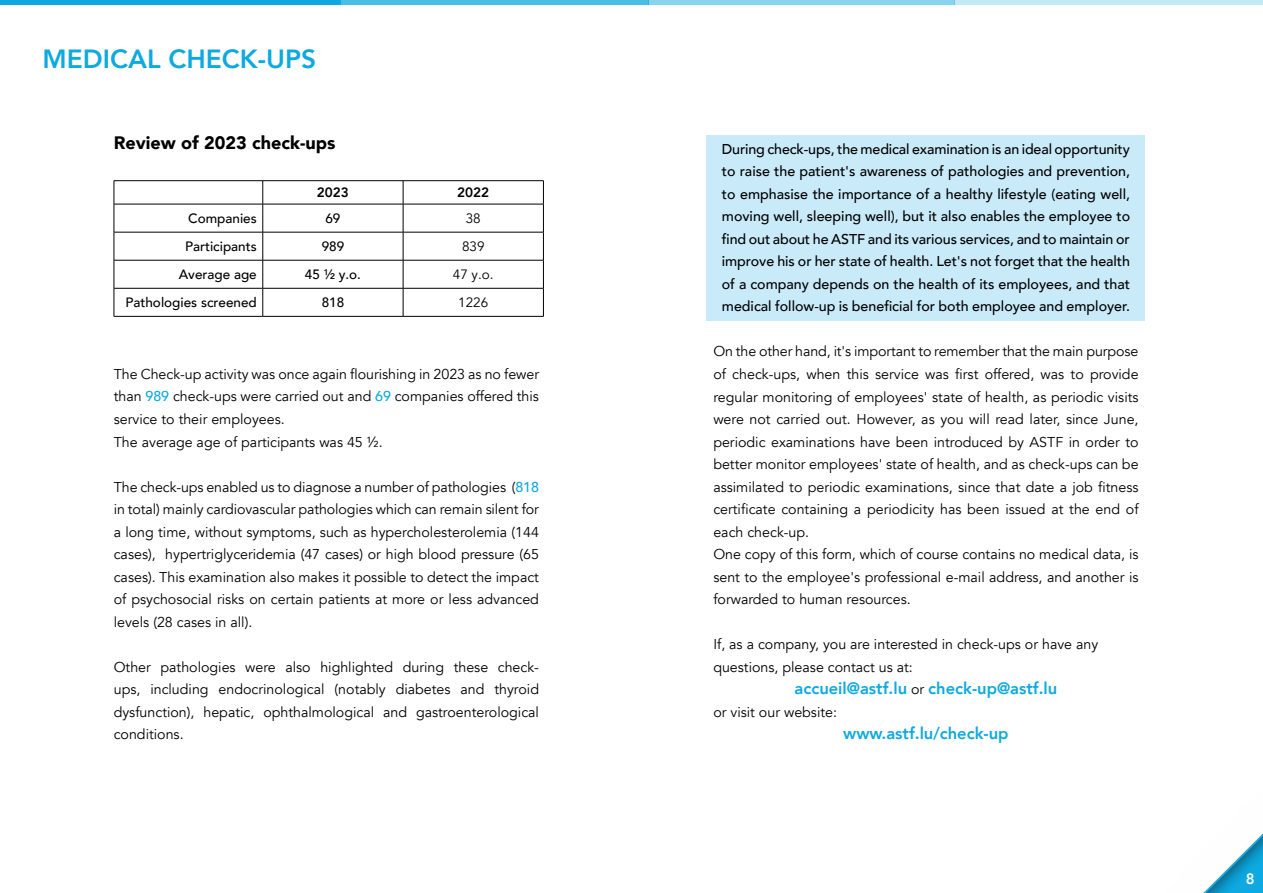
<style>
.page{position:relative;width:1263px;height:893px;background:#fff}
.page>*{position:absolute;margin:0;border:0;box-sizing:border-box;transform-origin:0 0}
.t1{font:800 26.25px "Avenir";color:#0da9e0}
.t2{font:900 18px "Avenir";color:#000}
.t3{font:800 16.5px "Avenir";color:#0da9e0}
.t4{font:800 15px "Avenir";color:#fff}
.t5{font:14.25px/22.5px "Avenir";color:#000}
.t6{font:500 14.25px/22.5px "Avenir";color:#000;text-align:justify}
.t7{font:500 13.5px "Avenir";color:#000}
.t8{font:13.5px "Avenir";color:#000}
.t9{font:800 13.5px "Avenir";color:#000}
.s1{font-weight:500;color:#0da9e0}
.s2{font-weight:400;font-size:14.25px;color:#000}
</style>
<div class="page">
<img style="left:1203px;top:833px;width:60px;height:60px">
<hr style="left:0;top:0;width:340px;height:4px;background:#0da9e0">
<hr style="left:340px;top:0;width:308px;height:4px;background:#49bee7">
<hr style="left:648px;top:0;width:307px;height:4px;background:#86d4ef">
<hr style="left:955px;top:0;width:308px;height:4px;background:#c3e9f7">
<hr style="left:114px;top:180px;width:149px;height:1px;background:#000">
<hr style="left:263px;top:180px;width:140px;height:1px;background:#000">
<hr style="left:403px;top:180px;width:141px;height:1px;background:#000">
<hr style="left:114px;top:204px;width:149px;height:1px;background:#000">
<hr style="left:263px;top:204px;width:140px;height:1px;background:#000">
<hr style="left:403px;top:204px;width:141px;height:1px;background:#000">
<hr style="left:114px;top:232px;width:149px;height:1px;background:#000">
<hr style="left:263px;top:232px;width:140px;height:1px;background:#000">
<hr style="left:403px;top:232px;width:141px;height:1px;background:#000">
<hr style="left:114px;top:260px;width:149px;height:1px;background:#000">
<hr style="left:263px;top:260px;width:140px;height:1px;background:#000">
<hr style="left:403px;top:260px;width:141px;height:1px;background:#000">
<hr style="left:114px;top:288px;width:149px;height:1px;background:#000">
<svg style="left:114px;top:181px;width:1px;height:135px"></svg>
<hr style="left:263px;top:288px;width:140px;height:1px;background:#000">
<svg style="left:262px;top:181px;width:1px;height:135px"></svg>
<hr style="left:403px;top:288px;width:141px;height:1px;background:#000">
<svg style="left:403px;top:181px;width:1px;height:135px"></svg>
<svg style="left:543px;top:181px;width:1px;height:135px"></svg>
<hr style="left:114px;top:316px;width:149px;height:1px;background:#000">
<hr style="left:263px;top:316px;width:140px;height:1px;background:#000">
<hr style="left:403px;top:316px;width:141px;height:1px;background:#000">
<div style="left:707px;top:135px;width:438px;height:186px;background:#c9ebf9"></div>
<h1 class="t1" style="left:43px;top:38px;width:275px">MEDICAL CHECK-UPS</h1>
<p class="t2" style="left:114px;top:128px;width:223px">Review of 2023 check-ups</p>
<p class="t9" style="left:317px;top:182px;width:33px">2023</p>
<p class="t9" style="left:457px;top:182px;width:33px">2022</p>
<p class="t7" style="left:188px;top:207px;width:70px">Companies</p>
<p class="t7" style="left:325px;top:207px;width:17px">69</p>
<p class="t8" style="left:466px;top:210px;width:17px">38</p>
<p class="t7" style="left:185px;top:235px;width:73px">Participants</p>
<p class="t7" style="left:322px;top:235px;width:24px">989</p>
<p class="t8" style="left:462px;top:238px;width:24px">839</p>
<p class="t7" style="left:179px;top:263px;width:80px">Average age</p>
<p class="t7" style="left:305px;top:263px;width:58px">45 ½ y.o.</p>
<p class="t8" style="left:453px;top:266px;width:42px">47 y.o.</p>
<p class="t7" style="left:125px;top:291px;width:133px">Pathologies screened</p>
<p class="t7" style="left:322px;top:291px;width:24px">818</p>
<p class="t8" style="left:458px;top:294px;width:32px">1226</p>
<p class="t5" style="left:114px;top:363px;width:427px">The Check-up activity was once again flourishing in 2023 as no fewer than <span class="s1">989</span> check-ups were carried out and <span class="s1">69</span> companies offered this service to their employees.<br>The average age of participants was 45 ½.</p>
<p class="t5" style="left:114px;top:476px;width:427px;text-align:justify">The check-ups enabled us to diagnose a number of pathologies (<span class="s1">818 </span>in total) mainly cardiovascular pathologies which can remain silent for a long time, without symptoms, such as hypercholesterolemia (144 cases), hypertriglyceridemia (47 cases) or high blood pressure (65 cases). This examination also makes it possible to detect the impact of psychosocial risks on certain patients at more or less advanced levels (28 cases in all).</p>
<p class="t5" style="left:114px;top:656px;width:427px;text-align:justify">Other pathologies were also highlighted during these check&shy;ups, including endocrinological (notably diabetes and thyroid dysfunction), hepatic, ophthalmological and gastroenterological conditions.</p>
<p class="t6" style="left:722px;top:137px;width:410px">During check-ups, the medical examination is an ideal opportunity to raise the patient's awareness of pathologies and prevention, to emphasise the importance of a healthy lifestyle (eating well, moving well, sleeping well), but it also enables the employee to find out about he ASTF and its various services, and to maintain or improve his or her state of health. Let's not forget that the health of a company depends on the health of its employees, and that medical follow-up is beneficial for both employee and employer.</p>
<p class="t5" style="left:713px;top:341px;width:427px">On the other hand, it's important to remember that the main purpose of check-ups, when this service was first offered, was to provide regular monitoring of employees' state of health, as periodic visits were not carried out. However, as you will read later, since June, periodic examinations have been introduced by ASTF in order to better monitor employees' state of health, and as check-ups can be assimilated to periodic examinations, since that date a job fitness certificate containing a periodicity has been issued at the end of each check-up.<br>One copy of this form, which of course contains no medical data, is sent to the employee's professional e-mail address, and another is forwarded to human resources.</p>
<p class="t5" style="left:713px;top:633px;width:386px">If, as a company, you are interested in check-ups or have any questions, please contact us at:</p>
<p class="t3" style="left:795px;top:675px;width:264px">accueil@astf.lu <span class="s2">or</span> check-up@astf.lu</p>
<p class="t5" style="left:713px;top:701px;width:125px">or visit our website:</p>
<p class="t3" style="left:843px;top:720px;width:167px">www.astf.lu/check-up</p>
<p class="t4" style="left:1246px;top:868px;width:10px">8</p>
</div>
